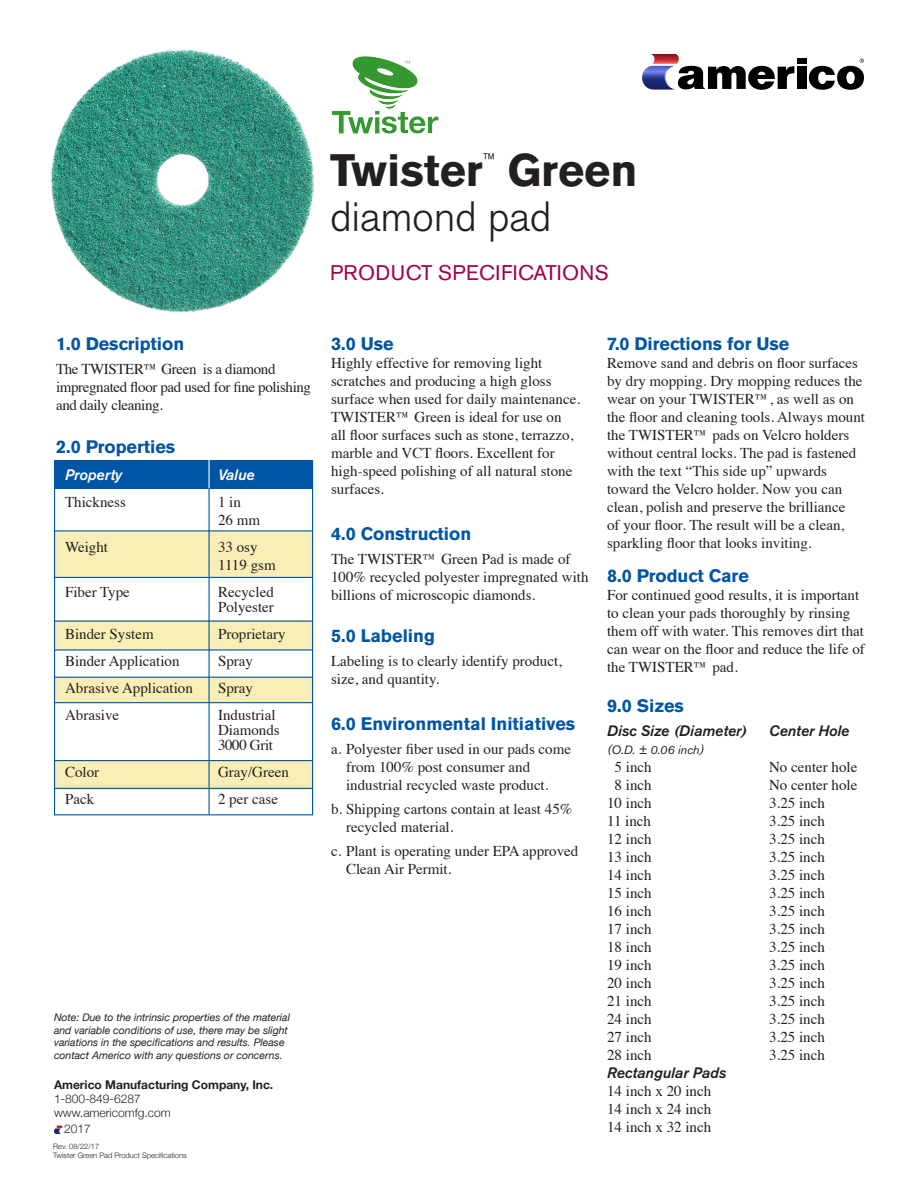
<style>
.page{position:relative;width:918px;height:1188px;background:#fff}
.page>*{position:absolute;margin:0;border:0;box-sizing:border-box;transform-origin:0 0}
.t1{font:700 45px "Akzidenz Grotesk BE";color:#231f20}
.t2{font:300 42px "Akzidenz Grotesk BE";letter-spacing:-.01em;color:#231f20}
.t3{font:21px "Akzidenz Grotesk BE";letter-spacing:.02em;color:#a30146}
.t4{font:700 18px "Akzidenz Grotesk BE";color:#0155a5}
.t5{font:300 18px "Akzidenz Grotesk BE";color:#231f20}
.t6{font:15px/18px "Times";color:#231f20}
.t7{font:15px/18px "Times";letter-spacing:-.025em;color:#231f20}
.t8{font:italic 500 15px "Akzidenz Grotesk BE";color:#231f20}
.t9{font:italic 500 15px "Akzidenz Grotesk BE";color:#fff}
.t10{font:300 12px/14.4px "Helvetica Neue";color:#231f20}
.t11{font:700 12px "Helvetica Neue";color:#231f20}
.t12{font:italic 12px "Akzidenz Grotesk BE";color:#231f20}
.t13{font:italic 10.5px/12.6px "Helvetica Neue";color:#231f20}
.t14{font:300 7.5px/9px "Helvetica Neue";color:#231f20}
</style>
<div class="page">
<svg style="left:54px;top:1126px;width:9px;height:8px"></svg>
<div style="left:55px;top:531px;width:258px;height:46px;background:#f9eeb5"></div>
<div style="left:55px;top:760px;width:258px;height:29px;background:#f9eeb5"></div>
<div style="left:55px;top:621px;width:258px;height:29px;background:#f9eeb5"></div>
<div style="left:55px;top:677px;width:258px;height:26px;background:#f9eeb5"></div>
<div style="left:55px;top:460px;width:258px;height:29px;background:#0155a5"></div>
<div style="left:54px;top:460px;width:259px;height:355px;border:1px solid #0155a5"></div>
<hr style="left:208px;top:482px;width:2px;height:332px;background:#0155a5">
<hr style="left:55px;top:488px;width:258px;height:1px;background:#0155a5">
<hr style="left:55px;top:530px;width:258px;height:1px;background:#0155a5">
<hr style="left:55px;top:788px;width:258px;height:1px;background:#0155a5">
<hr style="left:55px;top:577px;width:258px;height:1px;background:#0155a5">
<hr style="left:55px;top:621px;width:258px;height:1px;background:#0155a5">
<hr style="left:55px;top:649px;width:258px;height:2px;background:#0155a5">
<hr style="left:55px;top:677px;width:258px;height:1px;background:#0155a5">
<hr style="left:55px;top:760px;width:258px;height:1px;background:#0155a5">
<hr style="left:208px;top:448px;width:2px;height:40px;background:#fff">
<hr style="left:55px;top:702px;width:258px;height:1px;background:#0155a5">
<img style="left:50px;top:50px;width:264px;height:263px">
<img style="left:332px;top:56px;width:106px;height:78px">
<div style="left:797px;top:58px;width:9px;height:6px;background:#000"></div>
<div style="left:797px;top:67px;width:9px;height:22px;background:#000"></div>
<svg style="left:642px;top:54px;width:152px;height:36px"></svg>
<svg style="left:809px;top:59px;width:55px;height:31px"></svg>
<h1 class="t1" style="left:330px;top:144px;width:154px">Twister</h1>
<p class="t5" style="left:483px;top:150px;width:14px">™</p>
<h1 class="t1" style="left:507px;top:144px;width:132px">Green</h1>
<h2 class="t2" style="left:330px;top:193px;width:223px">diamond pad</h2>
<h3 class="t3" style="left:330px;top:260px;width:280px">PRODUCT SPECIFICATIONS</h3>
<p class="t4" style="left:56px;top:333px;width:130px">1.0 Description</p>
<p class="t7" style="left:56px;top:358px;width:257px">The TWISTER™ Green is a diamond impregnated floor pad used for fine polishing and daily cleaning.</p>
<p class="t4" style="left:56px;top:436px;width:121px">2.0 Properties</p>
<p class="t9" style="left:65px;top:466px;width:58px">Property</p>
<p class="t9" style="left:218px;top:466px;width:38px">Value</p>
<p class="t6" style="left:65px;top:491px;width:62px">Thickness</p>
<p class="t6" style="left:218px;top:491px;width:44px">1 in<br>26 mm</p>
<p class="t6" style="left:65px;top:536px;width:44px">Weight</p>
<p class="t6" style="left:218px;top:536px;width:59px">33 osy<br>1119 gsm</p>
<p class="t6" style="left:65px;top:581px;width:66px">Fiber Type</p>
<p class="t6" style="left:218px;top:583px;width:57px;line-height:15px">Recycled<br>Polyester</p>
<p class="t6" style="left:65px;top:623px;width:90px">Binder System</p>
<p class="t6" style="left:218px;top:623px;width:69px">Proprietary</p>
<p class="t6" style="left:65px;top:650px;width:116px">Binder Application</p>
<p class="t6" style="left:218px;top:650px;width:36px">Spray</p>
<p class="t6" style="left:65px;top:677px;width:129px">Abrasive Application</p>
<p class="t6" style="left:218px;top:677px;width:36px">Spray</p>
<p class="t6" style="left:65px;top:704px;width:56px">Abrasive</p>
<p class="t6" style="left:218px;top:706px;width:63px;line-height:15px">Industrial<br>Diamonds<br>3000 Grit</p>
<p class="t6" style="left:65px;top:761px;width:36px">Color</p>
<p class="t6" style="left:218px;top:761px;width:72px">Gray/Green</p>
<p class="t6" style="left:65px;top:788px;width:31px">Pack</p>
<p class="t6" style="left:218px;top:788px;width:61px">2 per case</p>
<p class="t13" style="left:54px;top:1012px;width:238px">Note: Due to the intrinsic properties of the material and variable conditions of use, there may be slight variations in the specifications and results. Please contact Americo with any questions or concerns.</p>
<p class="t11" style="left:54px;top:1075px;width:221px">Americo Manufacturing Company, Inc.</p>
<p class="t10" style="left:54px;top:1091px;width:118px">1-800-849-6287 www.americomfg.com</p>
<p class="t10" style="left:64px;top:1121px;width:28px">2017</p>
<p class="t14" style="left:53px;top:1142px;width:135px">Rev. 08/22/17<br>Twister Green Pad Product Specifications</p>
<p class="t4" style="left:331px;top:333px;width:64px">3.0 Use</p>
<p class="t6" style="left:331px;top:352px;width:251px">Highly effective for removing light scratches and producing a high gloss surface when used for daily maintenance.<br>TWISTER™ Green is ideal for use on all floor surfaces such as stone, terrazzo, marble and VCT floors. Excellent for high-speed polishing of all natural stone surfaces.</p>
<p class="t4" style="left:331px;top:523px;width:142px">4.0 Construction</p>
<p class="t6" style="left:331px;top:549px;width:259px">The TWISTER™ Green Pad is made of<br>100% recycled polyester impregnated with billions of microscopic diamonds.</p>
<p class="t4" style="left:331px;top:625px;width:105px">5.0 Labeling</p>
<p class="t6" style="left:331px;top:651px;width:232px">Labeling is to clearly identify product, size, and quantity.</p>
<p class="t4" style="left:331px;top:713px;width:246px">6.0 Environmental Initiatives</p>
<p class="t6" style="left:346px;top:738px;width:226px;text-indent:-15px">a. Polyester fiber used in our pads come from 100% post consumer and industrial recycled waste product.</p>
<p class="t6" style="left:346px;top:798px;width:228px;text-indent:-15px">b. Shipping cartons contain at least 45% recycled material.</p>
<p class="t6" style="left:346px;top:840px;width:234px;text-indent:-15px">c. Plant is operating under EPA approved<br>Clean Air Permit.</p>
<p class="t4" style="left:607px;top:333px;width:184px">7.0 Directions for Use</p>
<p class="t6" style="left:607px;top:352px;width:259px">Remove sand and debris on floor surfaces by dry mopping. Dry mopping reduces the wear on your TWISTER™, as well as on the floor and cleaning tools. Always mount the TWISTER™ pads on Velcro holders without central locks. The pad is fastened with the text “This side up” upwards toward the Velcro holder. Now you can clean, polish and preserve the brilliance<br>of your floor. The result will be a clean, sparkling floor that looks inviting.</p>
<p class="t4" style="left:607px;top:565px;width:143px">8.0 Product Care</p>
<p class="t6" style="left:607px;top:585px;width:259px">For continued good results, it is important to clean your pads thoroughly by rinsing them off with water. This removes dirt that can wear on the floor and reduce the life of the TWISTER™ pad.</p>
<p class="t4" style="left:607px;top:695px;width:78px">9.0 Sizes</p>
<p class="t8" style="left:607px;top:722px;width:142px">Disc Size (Diameter)</p>
<p class="t8" style="left:769px;top:722px;width:82px">Center Hole</p>
<p class="t12" style="left:607px;top:742px;width:98px">(O.D. ± 0.06 inch)</p>
<p class="t6" style="left:615px;top:756px;width:39px">5 inch</p>
<p class="t6" style="left:769px;top:756px;width:90px">No center hole</p>
<p class="t6" style="left:615px;top:774px;width:39px">8 inch</p>
<p class="t6" style="left:769px;top:774px;width:90px">No center hole</p>
<p class="t6" style="left:607px;top:792px;width:46px">10 inch</p>
<p class="t6" style="left:769px;top:792px;width:57px">3.25 inch</p>
<p class="t6" style="left:607px;top:810px;width:46px">11 inch</p>
<p class="t6" style="left:769px;top:810px;width:57px">3.25 inch</p>
<p class="t6" style="left:607px;top:828px;width:46px">12 inch</p>
<p class="t6" style="left:769px;top:828px;width:57px">3.25 inch</p>
<p class="t6" style="left:607px;top:846px;width:46px">13 inch</p>
<p class="t6" style="left:769px;top:846px;width:57px">3.25 inch</p>
<p class="t6" style="left:607px;top:864px;width:46px">14 inch</p>
<p class="t6" style="left:769px;top:864px;width:57px">3.25 inch</p>
<p class="t6" style="left:607px;top:882px;width:46px">15 inch</p>
<p class="t6" style="left:769px;top:882px;width:57px">3.25 inch</p>
<p class="t6" style="left:607px;top:900px;width:46px">16 inch</p>
<p class="t6" style="left:769px;top:900px;width:57px">3.25 inch</p>
<p class="t6" style="left:607px;top:918px;width:46px">17 inch</p>
<p class="t6" style="left:769px;top:918px;width:57px">3.25 inch</p>
<p class="t6" style="left:607px;top:936px;width:46px">18 inch</p>
<p class="t6" style="left:769px;top:936px;width:57px">3.25 inch</p>
<p class="t6" style="left:607px;top:954px;width:46px">19 inch</p>
<p class="t6" style="left:769px;top:954px;width:57px">3.25 inch</p>
<p class="t6" style="left:607px;top:972px;width:46px">20 inch</p>
<p class="t6" style="left:769px;top:972px;width:57px">3.25 inch</p>
<p class="t6" style="left:607px;top:990px;width:46px">21 inch</p>
<p class="t6" style="left:769px;top:990px;width:57px">3.25 inch</p>
<p class="t6" style="left:607px;top:1008px;width:46px">24 inch</p>
<p class="t6" style="left:769px;top:1008px;width:57px">3.25 inch</p>
<p class="t6" style="left:607px;top:1026px;width:46px">27 inch</p>
<p class="t6" style="left:769px;top:1026px;width:57px">3.25 inch</p>
<p class="t6" style="left:607px;top:1044px;width:46px">28 inch</p>
<p class="t6" style="left:769px;top:1044px;width:57px">3.25 inch</p>
<p class="t8" style="left:607px;top:1064px;width:121px">Rectangular Pads</p>
<p class="t6" style="left:607px;top:1080px;width:106px;text-align:justify">14 inch x 20 inch 14 inch x 24 inch 14 inch x 32 inch</p>
</div>
